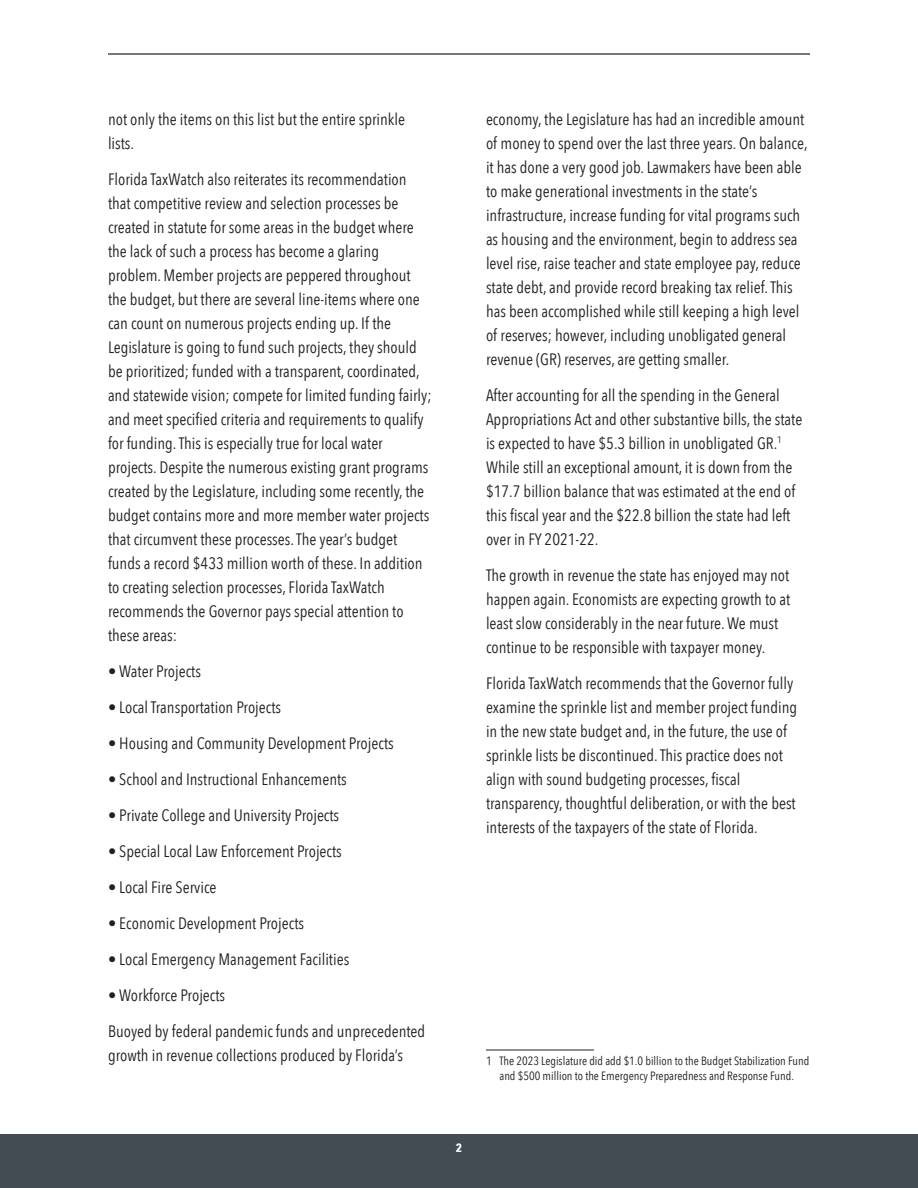
<style>
.page{position:relative;width:918px;height:1188px;background:#fff}
.page>*{position:absolute;margin:0;border:0;box-sizing:border-box;transform-origin:0 0}
.t1{font:16.5px/24px "Avenir Next Condensed";color:#231f20}
.Footnote_text{font:12px/15px "Avenir Next Condensed";color:#231f20;text-align:center}
.t2{font:700 12px "Avenir Next Condensed";color:#fff}
</style>
<div class="page">
<div style="left:0;top:1134px;width:918px;height:54px;background:#434b53"></div>
<hr style="left:108px;top:53px;width:702px;height:2px;background:#434b53">
<hr style="left:486px;top:1050px;width:108px;height:1px;background:#231f20">
<p class="t1" style="left:108px;top:106px;width:299px">not only the items on this list but the entire sprinkle lists.</p>
<p class="t1" style="left:108px;top:166px;width:325px">Florida TaxWatch also reiterates its recommendation that competitive review and selection processes be created in statute for some areas in the budget where the lack of such a process has become a glaring problem. Member projects are peppered throughout the budget, but there are several line-items where one can count on numerous projects ending up. If the Legislature is going to fund such projects, they should be prioritized; funded with a transparent, coordinated, and statewide vision; compete for limited funding fairly; and meet specified criteria and requirements to qualify for funding. This is especially true for local water projects. Despite the numerous existing grant programs created by the Legislature, including some recently, the budget contains more and more member water projects that circumvent these processes. The year’s budget funds a record $433 million worth of these. In addition to creating selection processes, Florida TaxWatch recommends the Governor pays special attention to these areas:</p>
<p class="t1" style="left:108px;top:658px;width:95px">• Water Projects</p>
<p class="t1" style="left:108px;top:694px;width:175px">• Local Transportation Projects</p>
<p class="t1" style="left:108px;top:730px;width:287px">• Housing and Community Development Projects</p>
<p class="t1" style="left:108px;top:766px;width:240px">• School and Instructional Enhancements</p>
<p class="t1" style="left:108px;top:802px;width:233px">• Private College and University Projects</p>
<p class="t1" style="left:108px;top:838px;width:235px">• Special Local Law Enforcement Projects</p>
<p class="t1" style="left:108px;top:874px;width:110px">• Local Fire Service</p>
<p class="t1" style="left:108px;top:910px;width:198px">• Economic Development Projects</p>
<p class="t1" style="left:108px;top:946px;width:243px">• Local Emergency Management Facilities</p>
<p class="t1" style="left:108px;top:982px;width:119px">• Workforce Projects</p>
<p class="t1" style="left:108px;top:1018px;width:319px">Buoyed by federal pandemic funds and unprecedented growth in revenue collections produced by Florida’s</p>
<p class="t1" style="left:486px;top:106px;width:323px">economy, the Legislature has had an incredible amount of money to spend over the last three years. On balance, it has done a very good job. Lawmakers have been able to make generational investments in the state’s infrastructure, increase funding for vital programs such as housing and the environment, begin to address sea level rise, raise teacher and state employee pay, reduce state debt, and provide record breaking tax relief. This has been accomplished while still keeping a high level of reserves; however, including unobligated general revenue (GR) reserves, are getting smaller.</p>
<p class="t1" style="left:486px;top:382px;width:318px">After accounting for all the spending in the General Appropriations Act and other substantive bills, the state is expected to have $5.3 billion in unobligated GR.<sup>1<br></sup>While still an exceptional amount, it is down from the $17.7 billion balance that was estimated at the end of this fiscal year and the $22.8 billion the state had left over in FY 2021-22.</p>
<p class="t1" style="left:486px;top:562px;width:306px">The growth in revenue the state has enjoyed may not happen again. Economists are expecting growth to at least slow considerably in the near future. We must continue to be responsible with taxpayer money.</p>
<p class="t1" style="left:486px;top:670px;width:313px">Florida TaxWatch recommends that the Governor fully examine the sprinkle list and member project funding in the new state budget and, in the future, the use of sprinkle lists be discontinued. This practice does not align with sound budgeting processes, fiscal transparency, thoughtful deliberation, or with the best interests of the taxpayers of the state of Florida.</p>
<p class="t2" style="left:456px;top:1141px;width:8px">2</p>
<p class="Footnote_text" style="left:486px;top:1053px;width:325px">1 The 2023 Legislature did add $1.0 billion to the Budget Stabilization Fund and $500 million to the Emergency Preparedness and Response Fund.</p>
</div>
